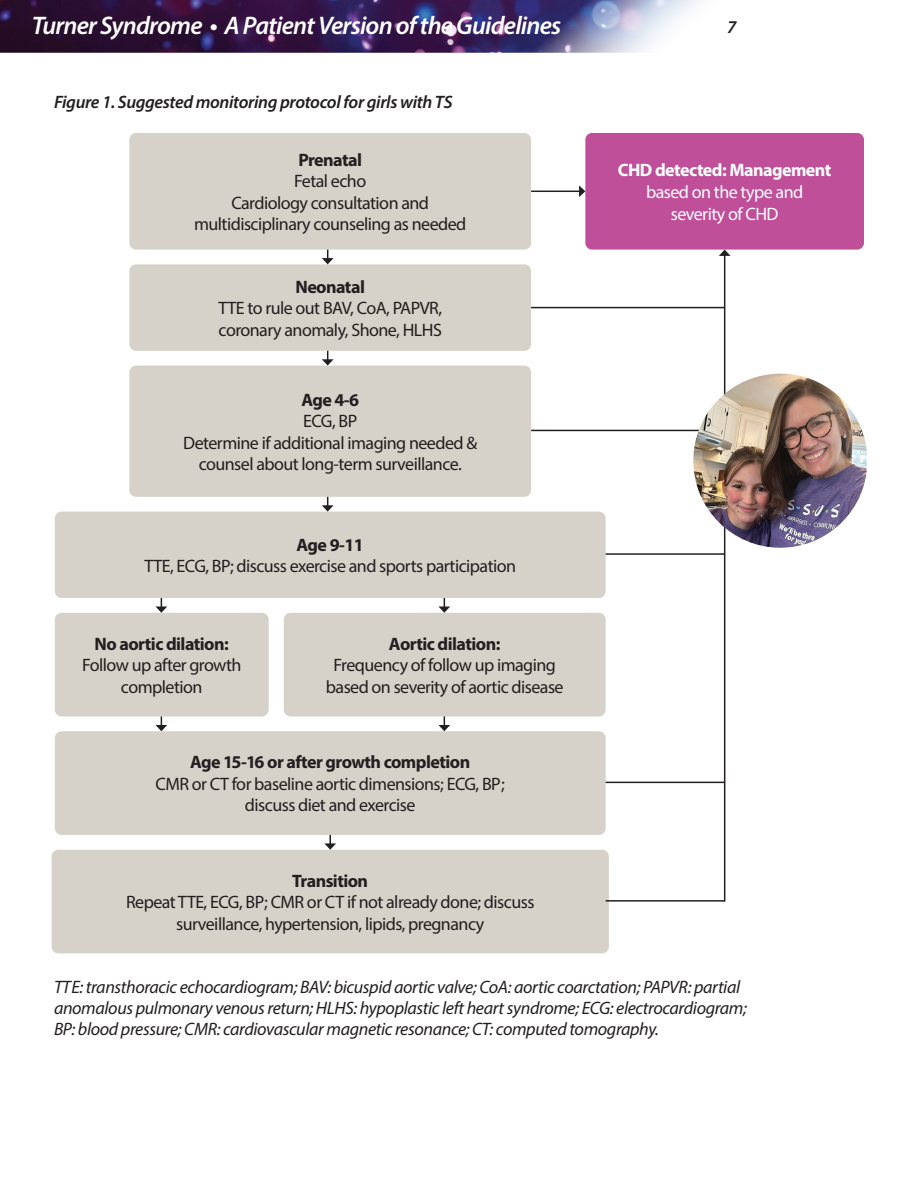
<style>
.page{position:relative;width:918px;height:1188px;background:#fff}
.page>*{position:absolute;margin:0;border:0;box-sizing:border-box;transform-origin:0 0}
.t1{font:italic 600 25.5px "Myriad Pro";letter-spacing:-.03em;color:#fff}
.t2{font:18px/21.6px "Myriad Pro";letter-spacing:-.03em;color:#231f20;text-align:center}
.t3{font:italic 18px/21px "Myriad Pro";letter-spacing:-.02em;color:#231f20}
.t4{font:700 18px "Myriad Pro";letter-spacing:-.03em;color:#231f20}
.t5{font:italic 600 18px "Myriad Pro";letter-spacing:-.02em;color:#231f20}
.t6{font:18px/21.6px "Myriad Pro";letter-spacing:-.03em;color:#fff;text-align:center}
.t7{font:700 18px "Myriad Pro";letter-spacing:-.03em;color:#fff}
</style>
<div class="page">
<img style="left:0;top:0;width:699px;height:53px">
<div style="left:129px;top:133px;width:402px;height:117px;background:#d6d1c9;border-radius:7px"></div>
<div style="left:585px;top:133px;width:279px;height:117px;background:#bf4f99;border-radius:7px"></div>
<div style="left:129px;top:264px;width:402px;height:87px;background:#d6d1c9;border-radius:7px"></div>
<div style="left:129px;top:366px;width:402px;height:131px;background:#d6d1c9;border-radius:7px"></div>
<div style="left:55px;top:512px;width:551px;height:86px;background:#d6d1c9;border-radius:7px"></div>
<div style="left:55px;top:613px;width:214px;height:103px;background:#d6d1c9;border-radius:7px"></div>
<div style="left:284px;top:613px;width:322px;height:103px;background:#d6d1c9;border-radius:7px"></div>
<div style="left:55px;top:731px;width:551px;height:104px;background:#d6d1c9;border-radius:7px"></div>
<div style="left:52px;top:850px;width:557px;height:103px;background:#d6d1c9;border-radius:7px"></div>
<svg style="left:322px;top:250px;width:12px;height:14px"></svg>
<svg style="left:322px;top:351px;width:12px;height:15px"></svg>
<svg style="left:322px;top:497px;width:12px;height:15px"></svg>
<svg style="left:438px;top:598px;width:12px;height:15px"></svg>
<svg style="left:438px;top:716px;width:12px;height:15px"></svg>
<svg style="left:324px;top:835px;width:12px;height:15px"></svg>
<svg style="left:156px;top:598px;width:11px;height:15px"></svg>
<svg style="left:156px;top:716px;width:11px;height:15px"></svg>
<hr style="left:531px;top:191px;width:49px;height:1px;background:#231f20">
<svg style="left:579px;top:185px;width:6px;height:12px"></svg>
<hr style="left:724px;top:255px;width:1px;height:647px;background:#231f20">
<svg style="left:719px;top:250px;width:12px;height:6px"></svg>
<hr style="left:531px;top:307px;width:194px;height:1px;background:#231f20">
<hr style="left:531px;top:430px;width:194px;height:1px;background:#231f20">
<hr style="left:606px;top:553px;width:119px;height:2px;background:#231f20">
<hr style="left:606px;top:782px;width:119px;height:1px;background:#231f20">
<hr style="left:606px;top:900px;width:119px;height:2px;background:#231f20">
<img style="left:693px;top:374px;width:174px;height:174px">
<h1 class="t1" style="left:32px;top:9px;width:531px">Turner Syndrome • A Patient Version of the Guidelines</h1>
<p class="t5" style="left:727px;top:16px;width:11px">7</p>
<p class="t5" style="left:54px;top:91px;width:400px">Figure 1. Suggested monitoring protocol for girls with TS</p>
<p class="t4" style="left:298px;top:148px;width:65px">Prenatal</p>
<p class="t2" style="left:194px;top:170px;width:274px">Fetal echo<br>Cardiology consultation and multidisciplinary counseling as needed</p>
<p class="t4" style="left:296px;top:275px;width:71px">Neonatal</p>
<p class="t2" style="left:218px;top:297px;width:225px;text-align:left">TTE to rule out BAV, CoA, PAPVR, coronary anomaly, Shone, HLHS</p>
<p class="t4" style="left:301px;top:388px;width:59px">Age 4-6</p>
<p class="t2" style="left:183px;top:410px;width:296px">ECG, BP<br>Determine if additional imaging needed &amp; counsel about long-term surveillance.</p>
<p class="t4" style="left:297px;top:533px;width:69px">Age 9-11</p>
<p class="t2" style="left:144px;top:555px;width:373px">TTE, ECG, BP; discuss exercise and sports participation</p>
<p class="t4" style="left:95px;top:632px;width:136px">No aortic dilation:</p>
<p class="t2" style="left:82px;top:654px;width:161px">Follow up after growth completion</p>
<p class="t4" style="left:389px;top:632px;width:113px">Aortic dilation:</p>
<p class="t2" style="left:326px;top:654px;width:239px">Frequency of follow up imaging based on severity of aortic disease</p>
<p class="t4" style="left:190px;top:750px;width:282px">Age 15-16 or after growth completion</p>
<p class="t2" style="left:156px;top:773px;width:351px">CMR or CT for baseline aortic dimensions; ECG, BP; discuss diet and exercise</p>
<p class="t4" style="left:292px;top:869px;width:77px">Transition</p>
<p class="t2" style="left:126px;top:891px;width:410px">Repeat TTE, ECG, BP; CMR or CT if not already done; discuss surveillance, hypertension, lipids, pregnancy</p>
<p class="t7" style="left:618px;top:159px;width:215px">CHD detected: Management</p>
<p class="t6" style="left:646px;top:181px;width:159px">based on the type and severity of CHD</p>
<p class="t3" style="left:54px;top:976px;width:694px">TTE: transthoracic echocardiogram; BAV: bicuspid aortic valve; CoA: aortic coarctation; PAPVR: partial anomalous pulmonary venous return; HLHS: hypoplastic left heart syndrome; ECG: electrocardiogram;<br>BP: blood pressure; CMR: cardiovascular magnetic resonance; CT: computed tomography.</p>
</div>
